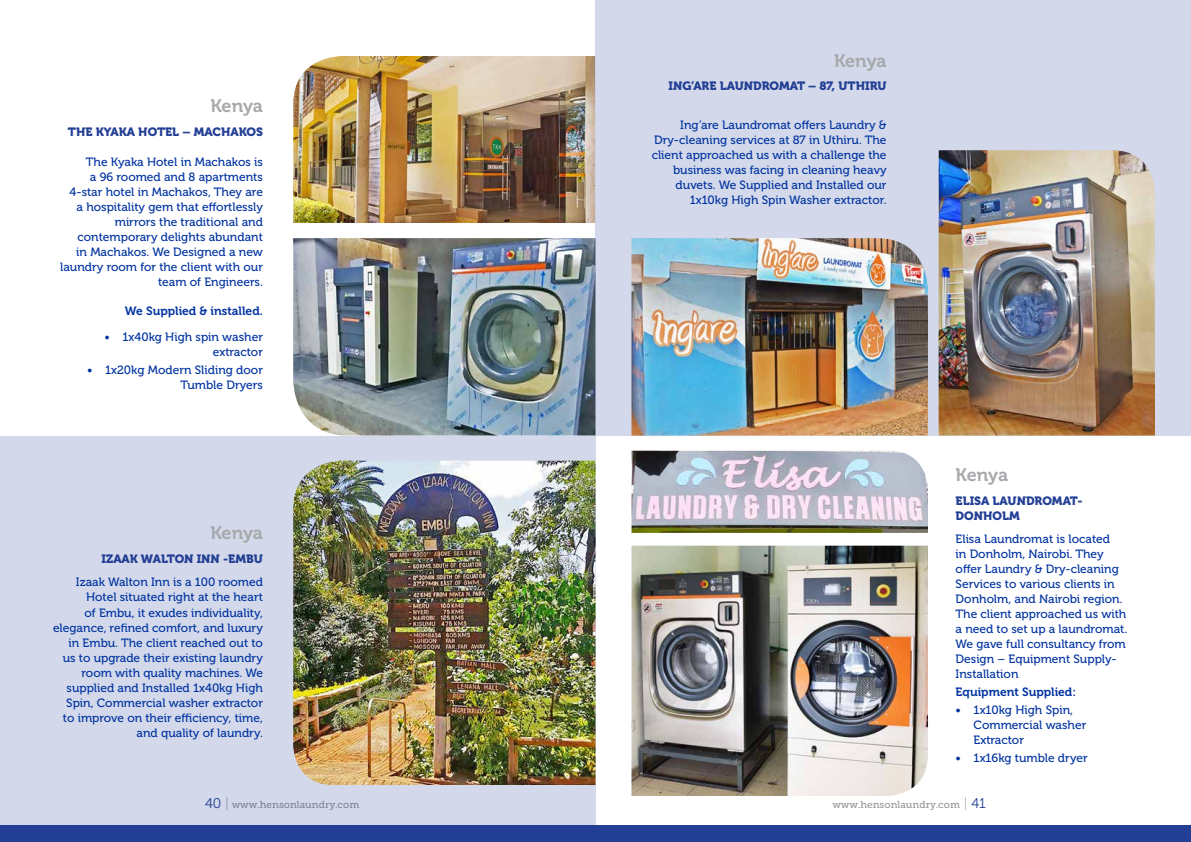
<style>
.page{position:relative;width:1191px;height:842px;background:#fff}
.page>*{position:absolute;margin:0;border:0;box-sizing:border-box;transform-origin:0 0}
.t1{font:18px "Museo 700";letter-spacing:-.01em;color:#a6a8ab}
.t2{font:12px/15px "Museo 500";color:#0033a1;text-align:right}
.t3{font:12px/15px "Museo 900";color:#233f95}
.t4{font:12px "Museo 700";color:#0033a1}
.t5{font:10px "Museo Slab 500";color:#939598}
.s1{font-family:"Museo 300";font-size:14px;color:#233f95}
.s2{font-family:"Museo 100";font-size:14px}
</style>
<div class="page">
<div style="left:595px;top:824px;width:596px;height:18px;background:#233f95"></div>
<svg style="left:0;top:435px;width:595px;height:407px;background:#c6cee4"></svg>
<img style="left:293px;top:56px;width:302px;height:167px">
<img style="left:293px;top:461px;width:302px;height:324px">
<img style="left:293px;top:238px;width:302px;height:197px">
<div style="left:595px;top:0;width:596px;height:435px;background:#d3d9ea"></div>
<img style="left:631px;top:546px;width:297px;height:250px">
<img style="left:938px;top:150px;width:217px;height:285px">
<img style="left:631px;top:238px;width:297px;height:197px">
<img style="left:631px;top:451px;width:297px;height:82px">
<h1 class="t1" style="left:210px;top:96px;width:54px">Kenya</h1>
<p class="t3" style="left:68px;top:124px;width:197px">THE KYAKA HOTEL – MACHAKOS</p>
<p class="t2" style="left:60px;top:154px;width:204px">The Kyaka Hotel in Machakos is<br>a 96 roomed and 8 apartments<br>4-star hotel in Machakos, They are a hospitality gem that effortlessly mirrors the traditional and contemporary delights abundant<br>in Machakos. We Designed a new laundry room for the client with our team of Engineers.</p>
<p class="t4" style="left:125px;top:304px;width:139px">We Supplied &amp; installed.</p>
<p class="t2" style="left:104px;top:330px;width:160px">• 1x40kg High spin washer extractor</p>
<p class="t2" style="left:87px;top:362px;width:177px">• 1x20kg Modern Sliding door<br>Tumble Dryers</p>
<h1 class="t1" style="left:210px;top:523px;width:54px">Kenya</h1>
<p class="t3" style="left:102px;top:551px;width:163px">IZAAK WALTON INN -EMBU</p>
<p class="t2" style="left:53px;top:575px;width:211px">Izaak Walton Inn is a 100 roomed Hotel situated right at the heart<br>of Embu, it exudes individuality, elegance, refined comfort, and luxury in Embu. The client reached out to us to upgrade their existing laundry room with quality machines. We supplied and Installed 1x40kg High Spin, Commercial washer extractor to improve on their efficiency, time, and quality of laundry.</p>
<h1 class="t1" style="left:834px;top:50px;width:54px">Kenya</h1>
<p class="t3" style="left:668px;top:78px;width:220px">ING’ARE LAUNDROMAT – 87, UTHIRU</p>
<p class="t2" style="left:651px;top:117px;width:236px">Ing’are Laundromat offers Laundry &amp; Dry-cleaning services at 87 in Uthiru. The client approached us with a challenge the business was facing in cleaning heavy duvets. We Supplied and Installed our 1x10kg High Spin Washer extractor.</p>
<h1 class="t1" style="left:955px;top:465px;width:54px">Kenya</h1>
<p class="t3" style="left:955px;top:493px;width:128px">ELISA LAUNDROMAT-<br>DONHOLM</p>
<p class="t2" style="left:955px;top:532px;width:173px;text-align:left">Elisa Laundromat is located<br>in Donholm, Nairobi. They offer Laundry &amp; Dry-cleaning<br>Services to various clients in<br>Donholm, and Nairobi region.<br>The client approached us with a need to set up a laundromat.<br>We gave full consultancy from<br>Design – Equipment Supply-<br>Installation</p>
<p class="t4" style="left:955px;top:685px;width:122px">Equipment Supplied:</p>
<p class="t2" style="left:973px;top:702px;width:114px;text-align:left;text-indent:-18px">• 1x10kg High Spin,<br>Commercial washer<br>Extractor</p>
<p class="t2" style="left:955px;top:750px;width:134px">• 1x16kg tumble dryer</p>
<p class="t5" style="left:205px;top:799px;width:156px"><span class="s1">40</span> <span class="s2">|</span> www.hensonlaundry.com</p>
<p class="t5" style="left:832px;top:799px;width:155px">www.hensonlaundry.com <span class="s2">|</span> <span class="s1">41</span></p>
</div>
